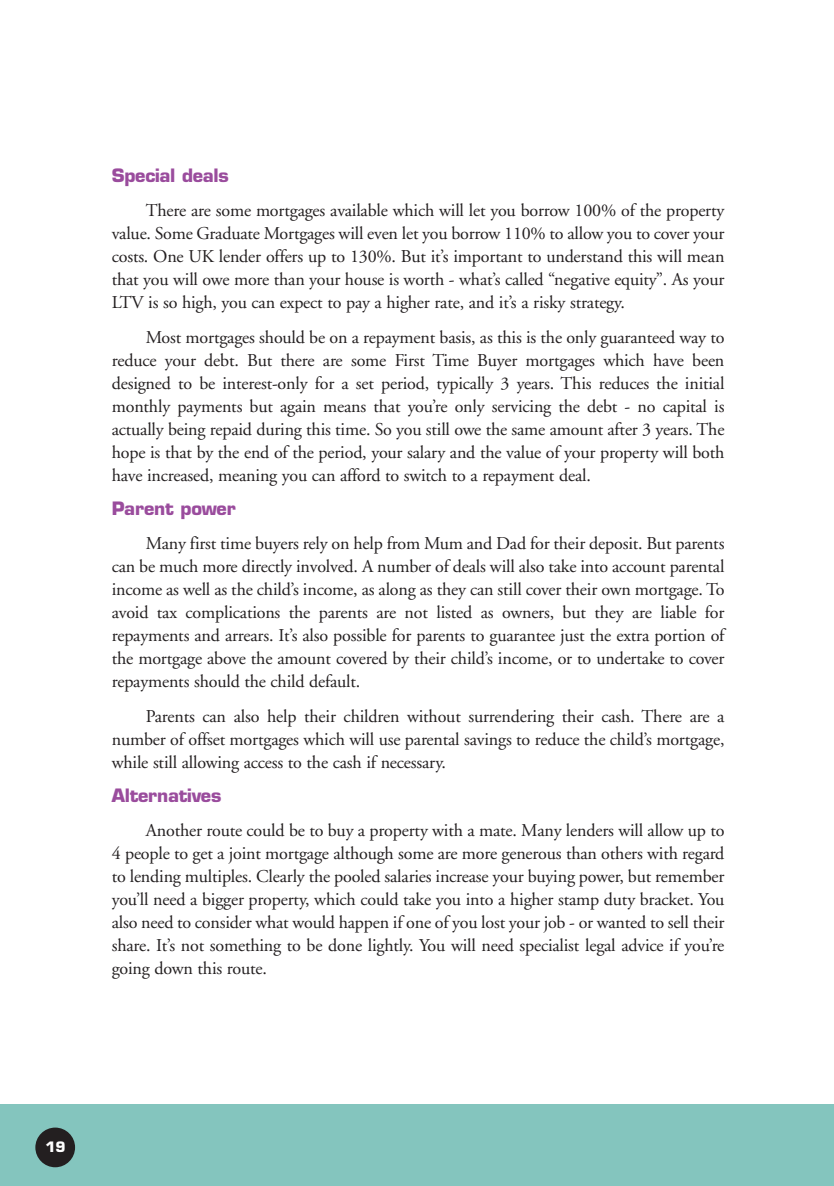
<style>
.page{position:relative;width:834px;height:1186px;background:#fff}
.page>*{position:absolute;margin:0;border:0;box-sizing:border-box;transform-origin:0 0}
.t1{font:18px/23px "Adobe Garamond";letter-spacing:-.01em;color:#231f20;text-align:justify}
.t2{font:700 18px "Eurostile";letter-spacing:-.015em;color:#9a4c9d}
.t3{font:700 14px "Eurostile";color:#fff}
</style>
<div class="page">
<div style="left:0;top:1104px;width:833px;height:82px;background:#84c5be"></div>
<div style="left:35px;top:1127px;width:40px;height:40px;background:#231f20;border-radius:50%"></div>
<p class="t2" style="left:112px;top:168px;width:119px">Special deals</p>
<p class="t1" style="left:112px;top:201px;width:614px;text-indent:34px">There are some mortgages available which will let you borrow 100% of the property value. Some Graduate Mortgages will even let you borrow 110% to allow you to cover your costs. One UK lender offers up to 130%. But it’s important to understand this will mean that you will owe more than your house is worth - what’s called “negative equity”. As your LTV is so high, you can expect to pay a higher rate, and it’s a risky strategy.</p>
<p class="t1" style="left:112px;top:327px;width:614px;text-indent:34px">Most mortgages should be on a repayment basis, as this is the only guaranteed way to reduce your debt. But there are some First Time Buyer mortgages which have been designed to be interest-only for a set period, typically 3 years. This reduces the initial monthly payments but again means that you’re only servicing the debt - no capital is actually being repaid during this time. So you still owe the same amount after 3 years. The hope is that by the end of the period, your salary and the value of your property will both have increased, meaning you can afford to switch to a repayment deal.</p>
<p class="t2" style="left:112px;top:501px;width:125px">Parent power</p>
<p class="t1" style="left:112px;top:534px;width:614px;text-indent:34px">Many first time buyers rely on help from Mum and Dad for their deposit. But parents can be much more directly involved. A number of deals will also take into account parental income as well as the child’s income, as along as they can still cover their own mortgage. To avoid tax complications the parents are not listed as owners, but they are liable for repayments and arrears. It’s also possible for parents to guarantee just the extra portion of the mortgage above the amount covered by their child’s income, or to undertake to cover repayments should the child default.</p>
<p class="t1" style="left:112px;top:706px;width:614px;text-indent:34px">Parents can also help their children without surrendering their cash. There are a number of offset mortgages which will use parental savings to reduce the child’s mortgage, while still allowing access to the cash if necessary.</p>
<p class="t2" style="left:112px;top:788px;width:111px">Alternatives</p>
<p class="t1" style="left:112px;top:821px;width:614px;text-indent:34px">Another route could be to buy a property with a mate. Many lenders will allow up to 4 people to get a joint mortgage although some are more generous than others with regard to lending multiples. Clearly the pooled salaries increase your buying power, but remember you’ll need a bigger property, which could take you into a higher stamp duty bracket. You also need to consider what would happen if one of you lost your job - or wanted to sell their share. It’s not something to be done lightly. You will need specialist legal advice if you’re going down this route.</p>
<p class="t3" style="left:45px;top:1142px;width:22px">19</p>
</div>
